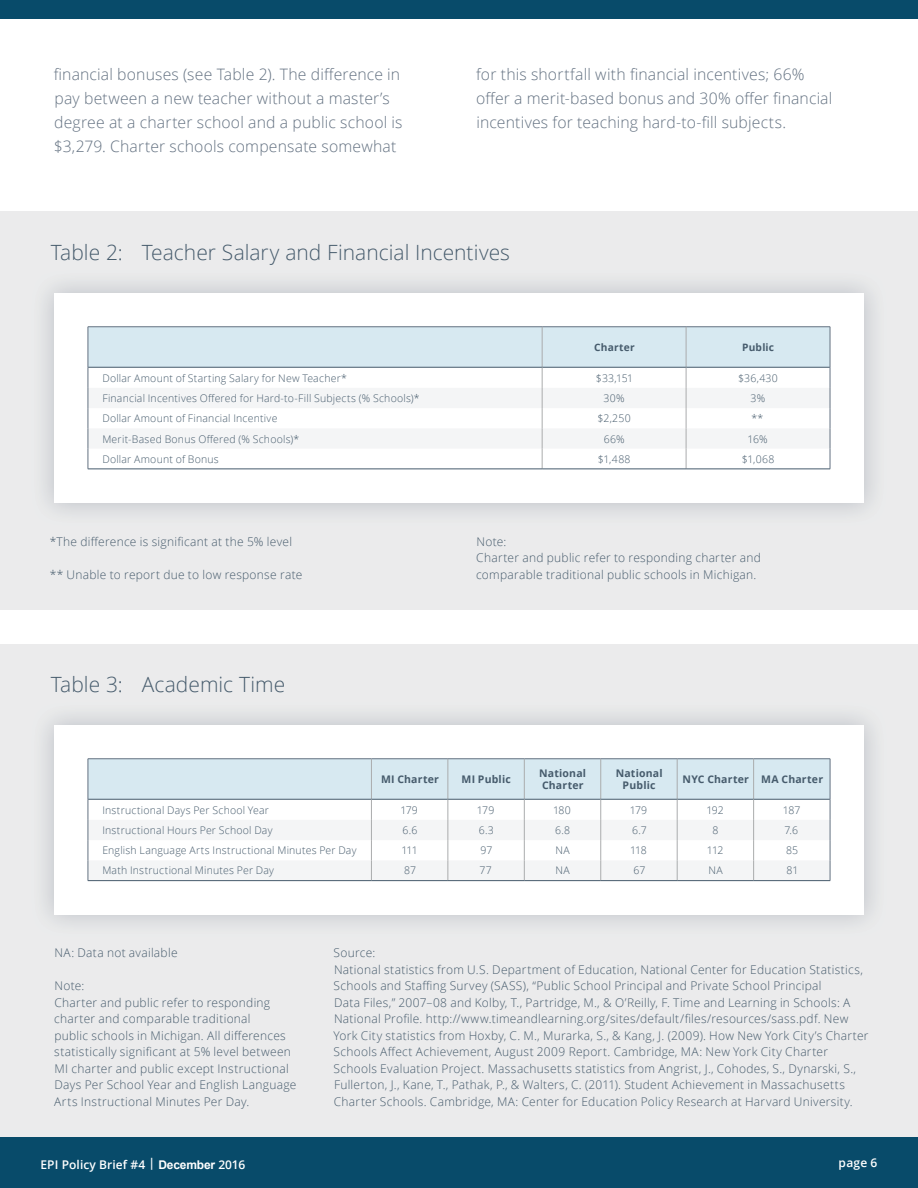
<style>
.page{position:relative;width:918px;height:1188px;background:#fff}
.page>*{position:absolute;margin:0;border:0;box-sizing:border-box;transform-origin:0 0}
.t1{font:300 21px "Open Sans";color:#465b6c}
.t2{font:300 15.75px/24px "Open Sans";letter-spacing:.01em;color:#637181}
.t3{font:300 12px/16.5px "Open Sans";letter-spacing:.025em;color:#465b6c}
.t4{font:600 12px "Open Sans";letter-spacing:.005em;color:#fff}
.t5{font:300 10.5px "Open Sans";letter-spacing:.02em;color:#465b6c}
.t6{font:700 10.5px/12px "Open Sans";letter-spacing:.02em;color:#465b6c}
.t7{font:700 10.2px "Open Sans";letter-spacing:.02em;color:#465b6c}
.s1{font-family:"Arial";font-weight:700}
</style>
<div class="page">
<div style="left:0;top:644px;width:918px;height:493px;background:#ebebec"></div>
<div style="left:54px;top:725px;width:810px;height:190px;background:#fff"></div>
<hr style="left:88px;top:758px;width:283px;height:1px;background:#637181">
<hr style="left:371px;top:758px;width:77px;height:1px;background:#637181">
<hr style="left:448px;top:758px;width:76px;height:1px;background:#637181">
<hr style="left:524px;top:758px;width:77px;height:1px;background:#637181">
<hr style="left:601px;top:758px;width:76px;height:1px;background:#637181">
<hr style="left:677px;top:758px;width:77px;height:1px;background:#637181">
<hr style="left:754px;top:758px;width:76px;height:1px;background:#637181">
<svg style="left:88px;top:759px;width:743px;height:121px"></svg>
<hr style="left:88px;top:880px;width:283px;height:1px;background:#465b6c">
<hr style="left:371px;top:880px;width:77px;height:1px;background:#465b6c">
<hr style="left:448px;top:880px;width:76px;height:1px;background:#465b6c">
<hr style="left:524px;top:880px;width:77px;height:1px;background:#465b6c">
<hr style="left:601px;top:880px;width:76px;height:1px;background:#465b6c">
<hr style="left:677px;top:880px;width:77px;height:1px;background:#465b6c">
<hr style="left:754px;top:880px;width:76px;height:1px;background:#465b6c">
<div style="left:0;top:212px;width:918px;height:398px;background:#ebebec"></div>
<div style="left:54px;top:293px;width:810px;height:210px;background:#fff"></div>
<hr style="left:88px;top:326px;width:454px;height:1px;background:#637181">
<hr style="left:542px;top:326px;width:144px;height:1px;background:#637181">
<hr style="left:686px;top:326px;width:144px;height:1px;background:#637181">
<svg style="left:88px;top:327px;width:743px;height:142px"></svg>
<hr style="left:88px;top:469px;width:454px;height:1px;background:#465b6c">
<hr style="left:542px;top:469px;width:144px;height:1px;background:#465b6c">
<hr style="left:686px;top:469px;width:144px;height:1px;background:#465b6c">
<div style="left:0;top:1137px;width:918px;height:51px;background:#084b6a"></div>
<div style="left:0;top:0;width:918px;height:18px;background:#084b6a"></div>
<h2 class="t2" style="left:54px;top:61px;width:350px">financial bonuses (see Table 2). The difference in pay between a new teacher without a master’s degree at a charter school and a public school is $3,279. Charter schools compensate somewhat</h2>
<h2 class="t2" style="left:476px;top:61px;width:358px">for this shortfall with financial incentives; 66% offer a merit-based bonus and 30% offer financial incentives for teaching hard-to-fill subjects.</h2>
<h1 class="t1" style="left:51px;top:238px;width:461px">Table 2: Teacher Salary and Financial Incentives</h1>
<p class="t7" style="left:594px;top:340px;width:42px">Charter</p>
<p class="t7" style="left:742px;top:340px;width:34px">Public</p>
<p class="t5" style="left:102px;top:371px;width:246px">Dollar Amount of Starting Salary for New Teacher*</p>
<p class="t5" style="left:596px;top:371px;width:39px">$33,151</p>
<p class="t5" style="left:738px;top:371px;width:41px">$36,430</p>
<p class="t5" style="left:102px;top:391px;width:319px">Financial Incentives Offered for Hard-to-Fill Subjects (% Schools)*</p>
<p class="t5" style="left:603px;top:391px;width:23px">30%</p>
<p class="t5" style="left:751px;top:391px;width:16px">3%</p>
<p class="t5" style="left:102px;top:411px;width:177px">Dollar Amount of Financial Incentive</p>
<p class="t5" style="left:597px;top:411px;width:35px">$2,250</p>
<p class="t5" style="left:751px;top:411px;width:13px">**</p>
<p class="t5" style="left:102px;top:432px;width:199px">Merit-Based Bonus Offered (% Schools)*</p>
<p class="t5" style="left:604px;top:432px;width:22px">66%</p>
<p class="t5" style="left:748px;top:432px;width:22px">16%</p>
<p class="t5" style="left:102px;top:452px;width:118px">Dollar Amount of Bonus</p>
<p class="t5" style="left:598px;top:452px;width:34px">$1,488</p>
<p class="t5" style="left:742px;top:452px;width:34px">$1,068</p>
<p class="t3" style="left:50px;top:533px;width:244px">*The difference is significant at the 5% level</p>
<p class="t3" style="left:50px;top:566px;width:254px">** Unable to report due to low response rate</p>
<h1 class="t1" style="left:51px;top:670px;width:236px">Table 3: Academic Time</h1>
<p class="t3" style="left:476px;top:533px;width:286px">Note:<br>Charter and public refer to responding charter and comparable traditional public schools in Michigan.</p>
<p class="t6" style="left:381px;top:773px;width:59px">MI Charter</p>
<p class="t6" style="left:462px;top:773px;width:51px">MI Public</p>
<p class="t6" style="left:539px;top:767px;width:48px">National<br>Charter</p>
<p class="t6" style="left:616px;top:767px;width:48px;text-align:center">National<br>Public</p>
<p class="t6" style="left:682px;top:773px;width:142px">NYC Charter MA Charter</p>
<p class="t5" style="left:102px;top:803px;width:168px">Instructional Days Per School Year</p>
<p class="t5" style="left:400px;top:803px;width:19px">179</p>
<p class="t5" style="left:477px;top:803px;width:19px">179</p>
<p class="t5" style="left:553px;top:803px;width:19px">180</p>
<p class="t5" style="left:630px;top:803px;width:19px">179</p>
<p class="t5" style="left:706px;top:803px;width:19px">192</p>
<p class="t5" style="left:783px;top:803px;width:19px">187</p>
<p class="t5" style="left:102px;top:823px;width:172px">Instructional Hours Per School Day</p>
<p class="t5" style="left:402px;top:823px;width:16px">6.6</p>
<p class="t5" style="left:479px;top:823px;width:17px">6.3</p>
<p class="t5" style="left:555px;top:823px;width:17px">6.8</p>
<p class="t5" style="left:632px;top:823px;width:16px">6.7</p>
<p class="t5" style="left:713px;top:823px;width:7px">8</p>
<p class="t5" style="left:784px;top:823px;width:15px">7.6</p>
<p class="t5" style="left:102px;top:843px;width:256px">English Language Arts Instructional Minutes Per Day</p>
<p class="t5" style="left:401px;top:843px;width:18px">111</p>
<p class="t5" style="left:480px;top:843px;width:13px">97</p>
<p class="t5" style="left:556px;top:843px;width:16px">NA</p>
<p class="t5" style="left:630px;top:843px;width:18px">118</p>
<p class="t5" style="left:707px;top:843px;width:18px">112</p>
<p class="t5" style="left:786px;top:843px;width:14px">85</p>
<p class="t5" style="left:102px;top:863px;width:173px">Math Instructional Minutes Per Day</p>
<p class="t5" style="left:404px;top:863px;width:14px">87</p>
<p class="t5" style="left:480px;top:863px;width:14px">77</p>
<p class="t5" style="left:556px;top:863px;width:16px">NA</p>
<p class="t5" style="left:633px;top:863px;width:14px">67</p>
<p class="t5" style="left:708px;top:863px;width:16px">NA</p>
<p class="t5" style="left:786px;top:863px;width:13px">81</p>
<p class="t3" style="left:55px;top:945px;width:125px">NA: Data not available</p>
<p class="t3" style="left:54px;top:978px;width:244px">Note:<br>Charter and public refer to responding charter and comparable traditional<br>public schools in Michigan. All differences statistically significant at 5% level between MI charter and public except Instructional Days Per School Year and English Language Arts Instructional Minutes Per Day.</p>
<p class="t3" style="left:334px;top:945px;width:536px">Source:<br>National statistics from U.S. Department of Education, National Center for Education Statistics, Schools and Staffing Survey (SASS), “Public School Principal and Private School Principal<br>Data Files,” 2007–08 and Kolby, T., Partridge, M., &amp; O’Reilly, F. Time and Learning in Schools: A National Profile. http://www.timeandlearning.org/sites/default/files/resources/sass.pdf. New York City statistics from Hoxby, C. M., Murarka, S., &amp; Kang, J. (2009). How New York City’s Charter Schools Affect Achievement, August 2009 Report. Cambridge, MA: New York City Charter Schools Evaluation Project. Massachusetts statistics from Angrist, J., Cohodes, S., Dynarski, S., Fullerton, J., Kane, T., Pathak, P., &amp; Walters, C. (2011). Student Achievement in Massachusetts Charter Schools. Cambridge, MA: Center for Education Policy Research at Harvard University.</p>
<p class="t4" style="left:40px;top:1156px;width:207px">EPI Policy Brief #4 | <span class="s1">December</span> 2016</p>
<p class="t4" style="left:839px;top:1155px;width:40px">page 6</p>
</div>
